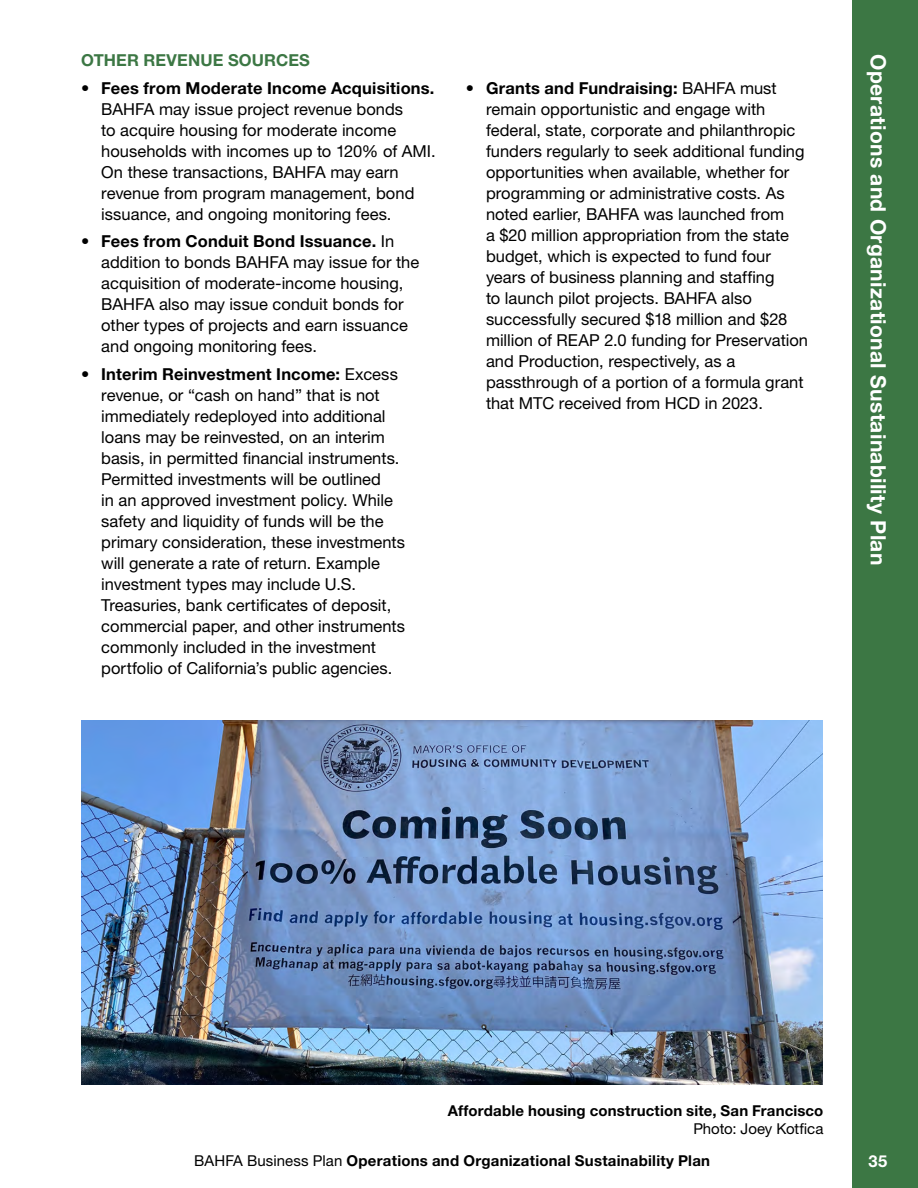
<style>
.page{position:relative;width:918px;height:1188px;background:#fff}
.page>*{position:absolute;margin:0;border:0;box-sizing:border-box;transform-origin:0 0}
.t1{font:700 21px "Helvetica Neue";letter-spacing:.015em;color:#fff}
.t2{font:16.5px/21px "Helvetica Neue LT Std";color:#000}
.h1_Chapter_Divider_S{font:700 16.5px "Helvetica Neue LT Std";letter-spacing:.01em;color:#3c7744}
.t3{font:700 16.5px "Helvetica Neue LT Std";color:#fff}
.p_Photo_Description{font:700 15px "Helvetica Neue LT Std";letter-spacing:.015em;color:#000}
.p_Photo_Description-2{font:15px "Helvetica Neue LT Std";letter-spacing:-.005em;color:#000}
.s1{font-weight:700}
.s2{font-weight:400}
</style>
<div class="page">
<div style="left:852px;top:0;width:66px;height:1188px;background:#3c7744"></div>
<img style="left:81px;top:720px;width:742px;height:364px">
<h1 class="h1_Chapter_Divider_S" style="left:81px;top:50px;width:230px">OTHER REVENUE SOURCES</h1>
<p class="t2" style="left:101px;top:77px;width:336px;text-indent:-20px">• <span class="s1">Fees from Moderate Income Acquisitions.<br></span>BAHFA may issue project revenue bonds<br>to acquire housing for moderate income households with incomes up to 120% of AMI.<br>On these transactions, BAHFA may earn revenue from program management, bond issuance, and ongoing monitoring fees.</p>
<p class="t2" style="left:101px;top:231px;width:320px;text-indent:-20px">• <span class="s1">Fees from Conduit Bond Issuance.</span> In addition to bonds BAHFA may issue for the acquisition of moderate-income housing, BAHFA also may issue conduit bonds for other types of projects and earn issuance and ongoing monitoring fees.</p>
<p class="t2" style="left:101px;top:364px;width:305px;text-indent:-20px">• <span class="s1">Interim Reinvestment Income:</span> Excess revenue, or “cash on hand” that is not immediately redeployed into additional loans may be reinvested, on an interim basis, in permitted financial instruments.<br>Permitted investments will be outlined<br>in an approved investment policy. While safety and liquidity of funds will be the primary consideration, these investments will generate a rate of return. Example investment types may include U.S.<br>Treasuries, bank certificates of deposit, commercial paper, and other instruments commonly included in the investment portfolio of California’s public agencies.</p>
<p class="t2" style="left:486px;top:77px;width:324px;text-indent:-20px">• <span class="s1">Grants and Fundraising:</span> BAHFA must remain opportunistic and engage with federal, state, corporate and philanthropic funders regularly to seek additional funding opportunities when available, whether for programming or administrative costs. As noted earlier, BAHFA was launched from<br>a $20 million appropriation from the state budget, which is expected to fund four years of business planning and staffing<br>to launch pilot projects. BAHFA also successfully secured $18 million and $28 million of REAP 2.0 funding for Preservation and Production, respectively, as a passthrough of a portion of a formula grant that MTC received from HCD in 2023.</p>
<p class="t1" style="left:895px;top:54px;width:513px;rotate:90deg">Operations and Organizational Sustainability Plan</p>
<p class="p_Photo_Description" style="left:448px;top:1101px;width:377px">Affordable housing construction site, San Francisco</p>
<p class="p_Photo_Description-2" style="left:693px;top:1120px;width:132px">Photo: Joey Kotfica</p>
<p class="p_Photo_Description" style="left:194px;top:1152px;width:517px"><span class="s2">BAHFA Business Plan</span> Operations and Organizational Sustainability Plan</p>
<p class="t3" style="left:869px;top:1151px;width:20px">35</p>
</div>
